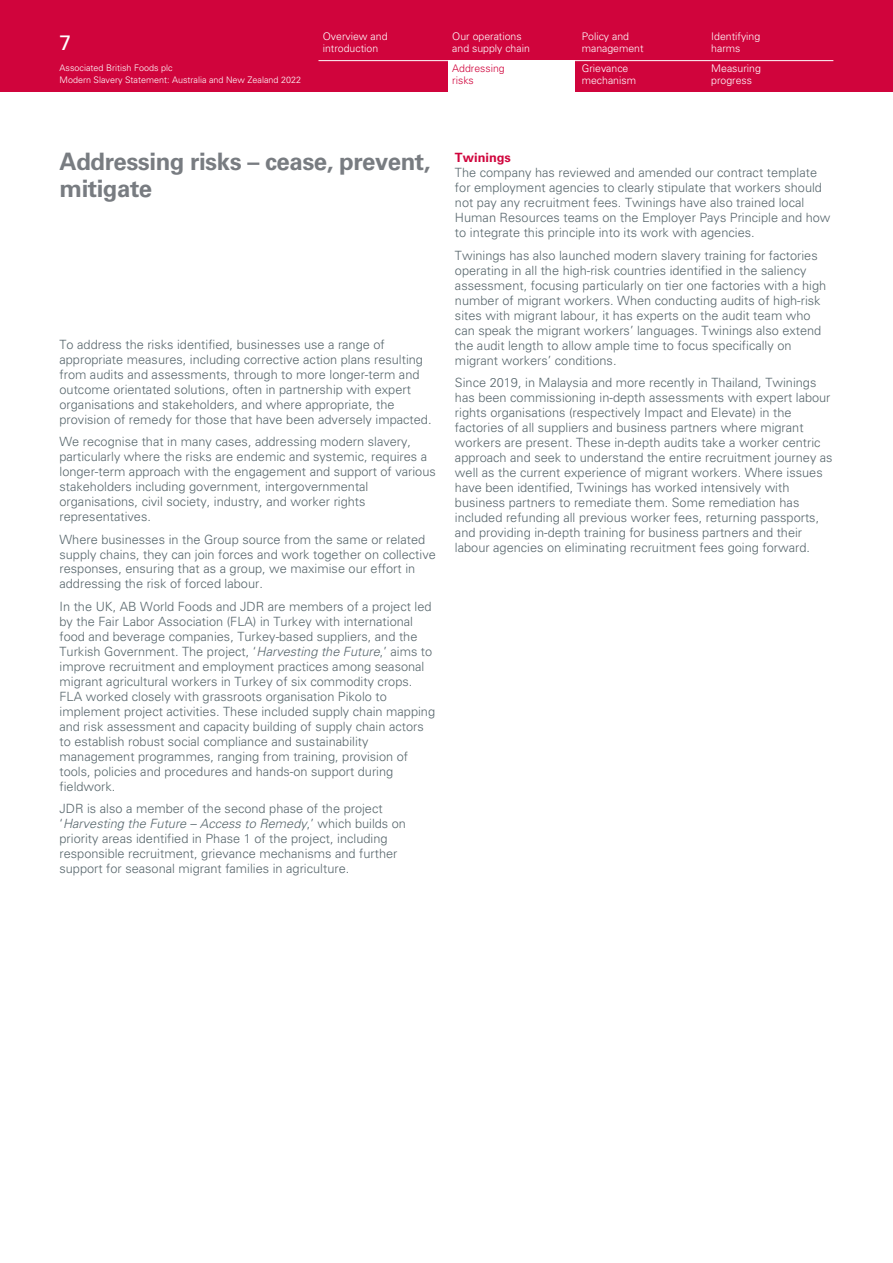
<style>
.page{position:relative;width:893px;height:1263px;background:#fff}
.page>*{position:absolute;margin:0;border:0;box-sizing:border-box;transform-origin:0 0}
.t1{font:700 24px/27px "Univers LT Std";letter-spacing:-.02em;color:#787c81}
.t2{font:21px "Univers LT Std";color:#fff}
.t3{font:300 12.75px/15px "Univers LT Std";color:#58676d}
.t4{font:700 12.75px "Univers LT Std";color:#d0043c}
.t5{font:300 10.5px/12px "Univers LT Std";color:#fff}
.t6{font:300 10.5px/12px "Univers LT Std";color:#d0043c}
.t7{font:300 9px/12px "Univers LT Std";color:#fff}
.s1{font-style:italic}
</style>
<div class="page">
<div style="left:0;top:0;width:893px;height:91px;background:#d0043c"></div>
<div style="left:448px;top:60px;width:126px;height:33px;background:#fff"></div>
<hr style="left:318px;top:60px;width:515px;height:1px;background:#fff">
<p class="t5" style="left:323px;top:30px;width:66px">Overview and introduction</p>
<p class="t5" style="left:452px;top:30px;width:79px">Our operations and supply chain</p>
<p class="t5" style="left:582px;top:30px;width:63px">Policy and management</p>
<h2 class="t2" style="left:60px;top:30px;width:13px">7</h2>
<p class="t7" style="left:60px;top:62px;width:243px">Associated British Foods plc<br>Modern Slavery Statement: Australia and New Zealand 2022</p>
<p class="t5" style="left:582px;top:63px;width:56px">Grievance mechanism</p>
<p class="t6" style="left:452px;top:63px;width:54px">Addressing risks</p>
<p class="t5" style="left:711px;top:30px;width:51px">Identifying harms</p>
<p class="t5" style="left:711px;top:63px;width:51px">Measuring progress</p>
<h1 class="t1" style="left:60px;top:149px;width:372px">Addressing risks – cease, prevent, mitigate</h1>
<p class="t3" style="left:60px;top:336px;width:373px">To address the risks identified, businesses use a range of appropriate measures, including corrective action plans resulting from audits and assessments, through to more longer-term and outcome orientated solutions, often in partnership with expert organisations and stakeholders, and where appropriate, the provision of remedy for those that have been adversely impacted.</p>
<p class="t3" style="left:60px;top:434px;width:378px">We recognise that in many cases, addressing modern slavery, particularly where the risks are endemic and systemic, requires a longer-term approach with the engagement and support of various stakeholders including government, intergovernmental organisations, civil society, industry, and worker rights representatives.</p>
<p class="t3" style="left:60px;top:531px;width:378px">Where businesses in the Group source from the same or related supply chains, they can join forces and work together on collective responses, ensuring that as a group, we maximise our effort in addressing the risk of forced labour.</p>
<p class="t3" style="left:60px;top:599px;width:377px">In the UK, AB World Foods and JDR are members of a project led by the Fair Labor Association (FLA) in Turkey with international food and beverage companies, Turkey-based suppliers, and the Turkish Government. The project, ‘<span class="s1">Harvesting the Future</span>,’ aims to improve recruitment and employment practices among seasonal migrant agricultural workers in Turkey of six commodity crops.<br>FLA worked closely with grassroots organisation Pikolo to implement project activities. These included supply chain mapping and risk assessment and capacity building of supply chain actors to establish robust social compliance and sustainability management programmes, ranging from training, provision of tools, policies and procedures and hands-on support during fieldwork.</p>
<p class="t3" style="left:60px;top:801px;width:348px">JDR is also a member of the second phase of the project ‘<span class="s1">Harvesting the Future – Access to Remedy</span>,’ which builds on priority areas identified in Phase 1 of the project, including responsible recruitment, grievance mechanisms and further support for seasonal migrant families in agriculture.</p>
<p class="t4" style="left:455px;top:150px;width:57px">Twinings</p>
<p class="t3" style="left:455px;top:165px;width:377px">The company has reviewed and amended our contract template for employment agencies to clearly stipulate that workers should not pay any recruitment fees. Twinings have also trained local Human Resources teams on the Employer Pays Principle and how to integrate this principle into its work with agencies.</p>
<p class="t3" style="left:455px;top:248px;width:373px">Twinings has also launched modern slavery training for factories operating in all the high-risk countries identified in the saliency assessment, focusing particularly on tier one factories with a high number of migrant workers. When conducting audits of high-risk sites with migrant labour, it has experts on the audit team who can speak the migrant workers’ languages. Twinings also extend the audit length to allow ample time to focus specifically on migrant workers’ conditions.</p>
<p class="t3" style="left:455px;top:375px;width:379px">Since 2019, in Malaysia and more recently in Thailand, Twinings has been commissioning in-depth assessments with expert labour rights organisations (respectively Impact and Elevate) in the factories of all suppliers and business partners where migrant workers are present. These in-depth audits take a worker centric approach and seek to understand the entire recruitment journey as well as the current experience of migrant workers. Where issues have been identified, Twinings has worked intensively with business partners to remediate them. Some remediation has included refunding all previous worker fees, returning passports, and providing in-depth training for business partners and their labour agencies on eliminating recruitment fees going forward.</p>
</div>
